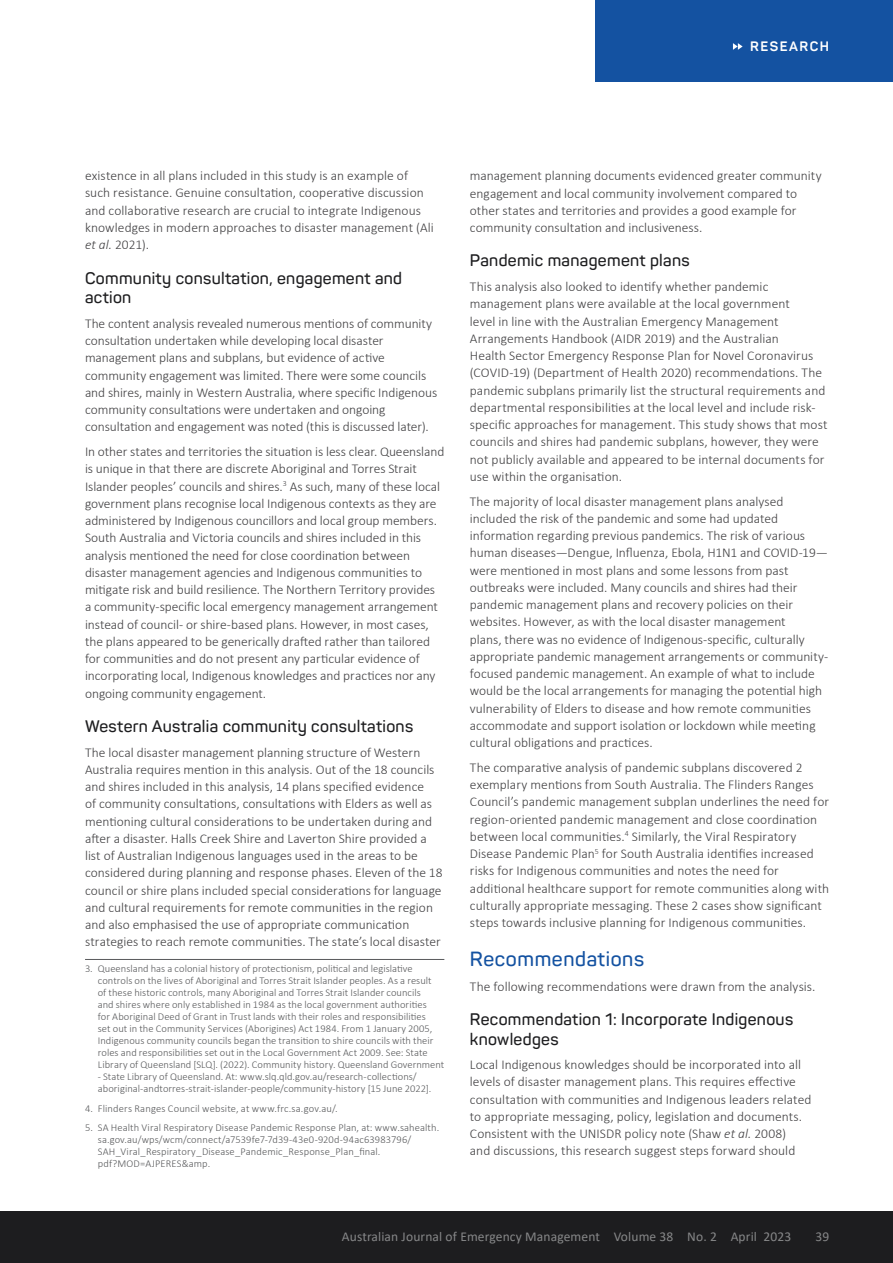
<style>
.page{position:relative;width:893px;height:1263px;background:#fff}
.page>*{position:absolute;margin:0;border:0;box-sizing:border-box;transform-origin:0 0}
.t1{font:600 20.25px "Panton";letter-spacing:.03em;color:#1452a1}
.t2{font:600 16.5px/19.5px "Panton";letter-spacing:.02em;color:#1d1d1f}
.t3{font:300 13.5px/17.2px "Calibri";color:#414042}
.t4{font:13.5px "Calibri";letter-spacing:.01em;color:#868788}
.t5{font:700 13.5px "Panton";letter-spacing:.11em;color:#fff}
.t6{font:300 10.5px/12px "Calibri";letter-spacing:.005em;color:#58595b}
.s1{font-style:italic}
</style>
<div class="page">
<div style="left:596px;top:0;width:297px;height:81px;background:#1452a1"></div>
<svg style="left:733px;top:43px;width:10px;height:7px"></svg>
<div style="left:0;top:1212px;width:893px;height:51px;background:#1d1d1f"></div>
<hr style="left:85px;top:959px;width:359px;height:1px;background:#58595b">
<p class="t5" style="left:750px;top:38px;width:80px">RESEARCH</p>
<p class="t3" style="left:85px;top:167px;width:350px">existence in all plans included in this study is an example of such resistance. Genuine consultation, cooperative discussion and collaborative research are crucial to integrate Indigenous knowledges in modern approaches to disaster management (Ali <span class="s1">et al.</span> 2021).</p>
<p class="t2" style="left:85px;top:268px;width:319px">Community consultation, engagement and action</p>
<p class="t3" style="left:85px;top:315px;width:354px">The content analysis revealed numerous mentions of community consultation undertaken while developing local disaster management plans and subplans, but evidence of active community engagement was limited. There were some councils and shires, mainly in Western Australia, where specific Indigenous community consultations were undertaken and ongoing consultation and engagement was noted (this is discussed later).</p>
<p class="t3" style="left:85px;top:443px;width:361px">In other states and territories the situation is less clear. Queensland is unique in that there are discrete Aboriginal and Torres Strait Islander peoples’ councils and shires.<sup>3</sup> As such, many of these local government plans recognise local Indigenous contexts as they are administered by Indigenous councillors and local group members.<br>South Australia and Victoria councils and shires included in this analysis mentioned the need for close coordination between disaster management agencies and Indigenous communities to mitigate risk and build resilience. The Northern Territory provides a community-specific local emergency management arrangement instead of council- or shire-based plans. However, in most cases, the plans appeared to be generically drafted rather than tailored for communities and do not present any particular evidence of incorporating local, Indigenous knowledges and practices nor any ongoing community engagement.</p>
<p class="t2" style="left:85px;top:716px;width:330px">Western Australia community consultations</p>
<p class="t3" style="left:85px;top:743px;width:359px">The local disaster management planning structure of Western Australia requires mention in this analysis. Out of the 18 councils and shires included in this analysis, 14 plans specified evidence<br>of community consultations, consultations with Elders as well as mentioning cultural considerations to be undertaken during and after a disaster. Halls Creek Shire and Laverton Shire provided a list of Australian Indigenous languages used in the areas to be considered during planning and response phases. Eleven of the 18 council or shire plans included special considerations for language and cultural requirements for remote communities in the region and also emphasised the use of appropriate communication strategies to reach remote communities. The state’s local disaster</p>
<p class="t6" style="left:98px;top:963px;width:348px;text-indent:-13px">3. Queensland has a colonial history of protectionism, political and legislative controls on the lives of Aboriginal and Torres Strait Islander peoples. As a result<br>of these historic controls, many Aboriginal and Torres Strait Islander councils<br>and shires where only established in 1984 as the local government authorities<br>for Aboriginal Deed of Grant in Trust lands with their roles and responsibilities<br>set out in the Community Services (Aborigines) Act 1984. From 1 January 2005, Indigenous community councils began the transition to shire councils with their roles and responsibilities set out in the Local Government Act 2009. See: State Library of Queensland [SLQ]. (2022). Community history. Queensland Government</p>
<p class="t6" style="left:98px;top:1071px;width:335px">- State Library of Queensland. At: www.slq.qld.gov.au/research-collections/ aboriginal-andtorres-strait-islander-people/community-history [15 June 2022].</p>
<p class="t6" style="left:85px;top:1102px;width:254px">4. Flinders Ranges Council website, at www.frc.sa.gov.au/.</p>
<p class="t6" style="left:98px;top:1122px;width:343px;text-indent:-13px">5. SA Health Viral Respiratory Disease Pandemic Response Plan, at: www.sahealth. sa.gov.au/wps/wcm/connect/a7539fe7-7d39-43e0-920d-94ac63983796/ SAH_Viral_Respiratory_Disease_Pandemic_Response_Plan_final. pdf?MOD=AJPERES&amp;amp.</p>
<p class="t3" style="left:470px;top:167px;width:353px">management planning documents evidenced greater community engagement and local community involvement compared to other states and territories and provides a good example for community consultation and inclusiveness.</p>
<p class="t2" style="left:470px;top:251px;width:221px">Pandemic management plans</p>
<p class="t3" style="left:470px;top:278px;width:359px">This analysis also looked to identify whether pandemic management plans were available at the local government<br>level in line with the Australian Emergency Management Arrangements Handbook (AIDR 2019) and the Australian<br>Health Sector Emergency Response Plan for Novel Coronavirus (COVID-19) (Department of Health 2020) recommendations. The pandemic subplans primarily list the structural requirements and departmental responsibilities at the local level and include risk&shy;specific approaches for management. This study shows that most councils and shires had pandemic subplans, however, they were not publicly available and appeared to be internal documents for use within the organisation.</p>
<p class="t3" style="left:470px;top:492px;width:360px">The majority of local disaster management plans analysed included the risk of the pandemic and some had updated information regarding previous pandemics. The risk of various human diseases—Dengue, Influenza, Ebola, H1N1 and COVID-19— were mentioned in most plans and some lessons from past outbreaks were included. Many councils and shires had their pandemic management plans and recovery policies on their websites. However, as with the local disaster management<br>plans, there was no evidence of Indigenous-specific, culturally appropriate pandemic management arrangements or community&shy;focused pandemic management. An example of what to include would be the local arrangements for managing the potential high vulnerability of Elders to disease and how remote communities accommodate and support isolation or lockdown while meeting cultural obligations and practices.</p>
<p class="t3" style="left:470px;top:758px;width:361px">The comparative analysis of pandemic subplans discovered 2 exemplary mentions from South Australia. The Flinders Ranges Council’s pandemic management subplan underlines the need for region-oriented pandemic management and close coordination between local communities.<sup>4</sup> Similarly, the Viral Respiratory Disease Pandemic Plan<sup>5</sup> for South Australia identifies increased risks for Indigenous communities and notes the need for additional healthcare support for remote communities along with culturally appropriate messaging. These 2 cases show significant steps towards inclusive planning for Indigenous communities.</p>
<h1 class="t1" style="left:470px;top:946px;width:176px">Recommendations</h1>
<p class="t3" style="left:470px;top:977px;width:347px">The following recommendations were drawn from the analysis.</p>
<p class="t2" style="left:470px;top:1009px;width:325px">Recommendation 1: Incorporate Indigenous knowledges</p>
<p class="t3" style="left:470px;top:1056px;width:343px">Local Indigenous knowledges should be incorporated into all levels of disaster management plans. This requires effective consultation with communities and Indigenous leaders related to appropriate messaging, policy, legislation and documents.<br>Consistent with the UNISDR policy note (Shaw <span class="s1">et al.</span> 2008)<br>and discussions, this research suggest steps forward should</p>
<p class="t4" style="left:342px;top:1227px;width:451px">Australian Journal of Emergency Management Volume 38 No. 2 April 2023</p>
<p class="t4" style="left:815px;top:1227px;width:15px">39</p>
</div>
